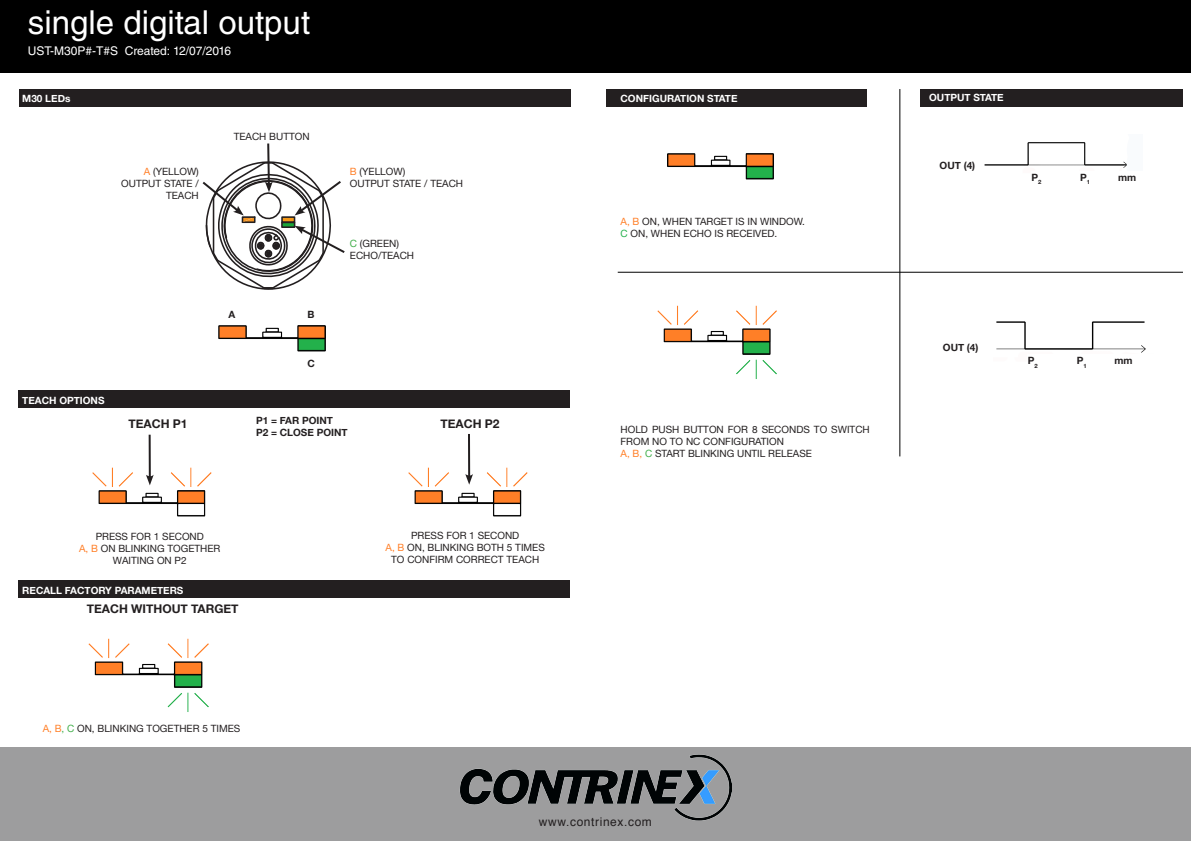
<style>
.page{position:relative;width:1191px;height:842px;background:#fff}
.page>*{position:absolute;margin:0;border:0;box-sizing:border-box;transform-origin:0 0}
.t1{font:33px "Helvetica LT Std";color:#fff}
.t2{font:700 12px "Helvetica Neue";color:#231f20}
.t3{font:12px "Helvetica LT Std";color:#fff}
.t4{font:12px "Helvetica";letter-spacing:.05em;color:#231f20}
.t5{font:10px/12px "Helvetica Neue";color:#231f20;text-align:center}
.t6{font:700 10px "Helvetica Neue";color:#fff}
.t7{font:700 10px "Helvetica Neue";color:#231f20}
.s1{color:#ff7f27}
.s2{color:#40ae49}
.s3{color:#23b14b}
</style>
<div class="page">
<div style="left:0;top:747px;width:1191px;height:94px;background:#9d9d9e"></div>
<div style="left:0;top:0;width:1191px;height:73px;background:#000"></div>
<img style="left:996px;top:321px;width:150px;height:32px">
<img style="left:984px;top:142px;width:143px;height:26px">
<img style="left:459px;top:754px;width:272px;height:67px">
<div style="left:19px;top:90px;width:551px;height:17px;background:#231f20"></div>
<div style="left:18px;top:391px;width:552px;height:17px;background:#231f20"></div>
<div style="left:18px;top:581px;width:552px;height:17px;background:#231f20"></div>
<div style="left:606px;top:90px;width:261px;height:17px;background:#231f20"></div>
<div style="left:919px;top:89px;width:263px;height:17px;background:#231f20"></div>
<hr style="left:899px;top:89px;width:1px;height:367px;background:#000">
<hr style="left:618px;top:272px;width:565px;height:1px;background:#000">
<svg style="left:202px;top:143px;width:143px;height:140px"></svg>
<img style="left:218px;top:283px;width:108px;height:69px">
<img style="left:92px;top:448px;width:120px;height:69px">
<hr style="left:149px;top:435px;width:2px;height:43px;background:#231f20">
<svg style="left:146px;top:475px;width:8px;height:10px"></svg>
<img style="left:408px;top:448px;width:120px;height:69px">
<hr style="left:468px;top:434px;width:2px;height:44px;background:#231f20">
<svg style="left:465px;top:474px;width:8px;height:11px"></svg>
<img style="left:88px;top:638px;width:121px;height:74px">
<img style="left:667px;top:153px;width:107px;height:27px">
<img style="left:657px;top:305px;width:120px;height:74px">
<p class="t1" style="left:28px;top:3px;width:284px">single digital output</p>
<p class="t3" style="left:28px;top:44px;width:205px">UST-M30P#-T#S Created: 12/07/2016</p>
<p class="t6" style="left:22px;top:90px;width:50px">M30 LEDs</p>
<p class="t5" style="left:144px;top:166px;width:57px"><span class="s1">A</span> (YELLOW)</p>
<p class="t5" style="left:121px;top:178px;width:79px;text-align:right">OUTPUT STATE /<br>TEACH</p>
<p class="t5" style="left:234px;top:131px;width:77px">TEACH BUTTON</p>
<p class="t5" style="left:350px;top:166px;width:57px"><span class="s1">B</span> (YELLOW)</p>
<p class="t5" style="left:350px;top:178px;width:115px">OUTPUT STATE / TEACH</p>
<p class="t5" style="left:350px;top:238px;width:51px"><span class="s2">C</span> (GREEN)</p>
<p class="t5" style="left:350px;top:250px;width:66px">ECHO/TEACH</p>
<p class="t6" style="left:22px;top:393px;width:84px">TEACH OPTIONS</p>
<p class="t7" style="left:228px;top:306px;width:8px">A</p>
<p class="t7" style="left:307px;top:306px;width:9px">B</p>
<p class="t7" style="left:307px;top:355px;width:9px">C</p>
<p class="t7" style="left:256px;top:412px;width:78px">P1 = FAR POINT</p>
<p class="t7" style="left:256px;top:424px;width:93px">P2 = CLOSE POINT</p>
<p class="t2" style="left:128px;top:415px;width:61px">TEACH P1</p>
<p class="t2" style="left:440px;top:415px;width:61px">TEACH P2</p>
<p class="t5" style="left:96px;top:531px;width:110px">PRESS FOR 1 SECOND</p>
<p class="t5" style="left:79px;top:543px;width:143px"><span class="s1">A, B</span> ON BLINKING TOGETHER<br>WAITING ON P2</p>
<p class="t6" style="left:22px;top:583px;width:163px">RECALL FACTORY PARAMETERS</p>
<p class="t2" style="left:87px;top:599px;width:153px">TEACH WITHOUT TARGET</p>
<p class="t5" style="left:411px;top:530px;width:110px">PRESS FOR 1 SECOND</p>
<p class="t5" style="left:385px;top:542px;width:161px"><span class="s1">A, B</span> ON, BLINKING BOTH 5 TIMES<br>TO CONFIRM CORRECT TEACH</p>
<p class="t6" style="left:620px;top:90px;width:118px">CONFIGURATION STATE</p>
<p class="t6" style="left:929px;top:89px;width:76px">OUTPUT STATE</p>
<p class="t5" style="left:620px;top:216px;width:186px"><span class="s1">A, B</span> ON, WHEN TARGET IS IN WINDOW.</p>
<p class="t5" style="left:620px;top:228px;width:158px"><span class="s3">C</span> ON, WHEN ECHO IS RECEIVED.</p>
<p class="t7" style="left:939px;top:158px;width:37px">OUT (4)</p>
<p class="t7" style="left:1031px;top:169px;width:11px">P<sub>2</sub></p>
<p class="t7" style="left:1080px;top:169px;width:11px">P<sub>1</sub></p>
<p class="t7" style="left:1118px;top:169px;width:20px">mm</p>
<p class="t5" style="left:620px;top:424px;width:251px;text-align:left">HOLD PUSH BUTTON FOR 8 SECONDS TO SWITCH<br>FROM NO TO NC CONFIGURATION</p>
<p class="t5" style="left:620px;top:448px;width:193px"><span class="s1">A, B,</span> <span class="s2">C</span> START BLINKING UNTIL RELEASE</p>
<p class="t7" style="left:943px;top:339px;width:37px">OUT (4)</p>
<p class="t7" style="left:1028px;top:353px;width:11px">P<sub>2</sub></p>
<p class="t7" style="left:1076px;top:353px;width:11px">P<sub>1</sub></p>
<p class="t7" style="left:1114px;top:353px;width:20px">mm</p>
<p class="t5" style="left:43px;top:723px;width:199px"><span class="s1">A, B</span><span class="s2">, C</span> ON, BLINKING TOGETHER 5 TIMES</p>
<p class="t4" style="left:539px;top:813px;width:114px">www.contrinex.com</p>
</div>
